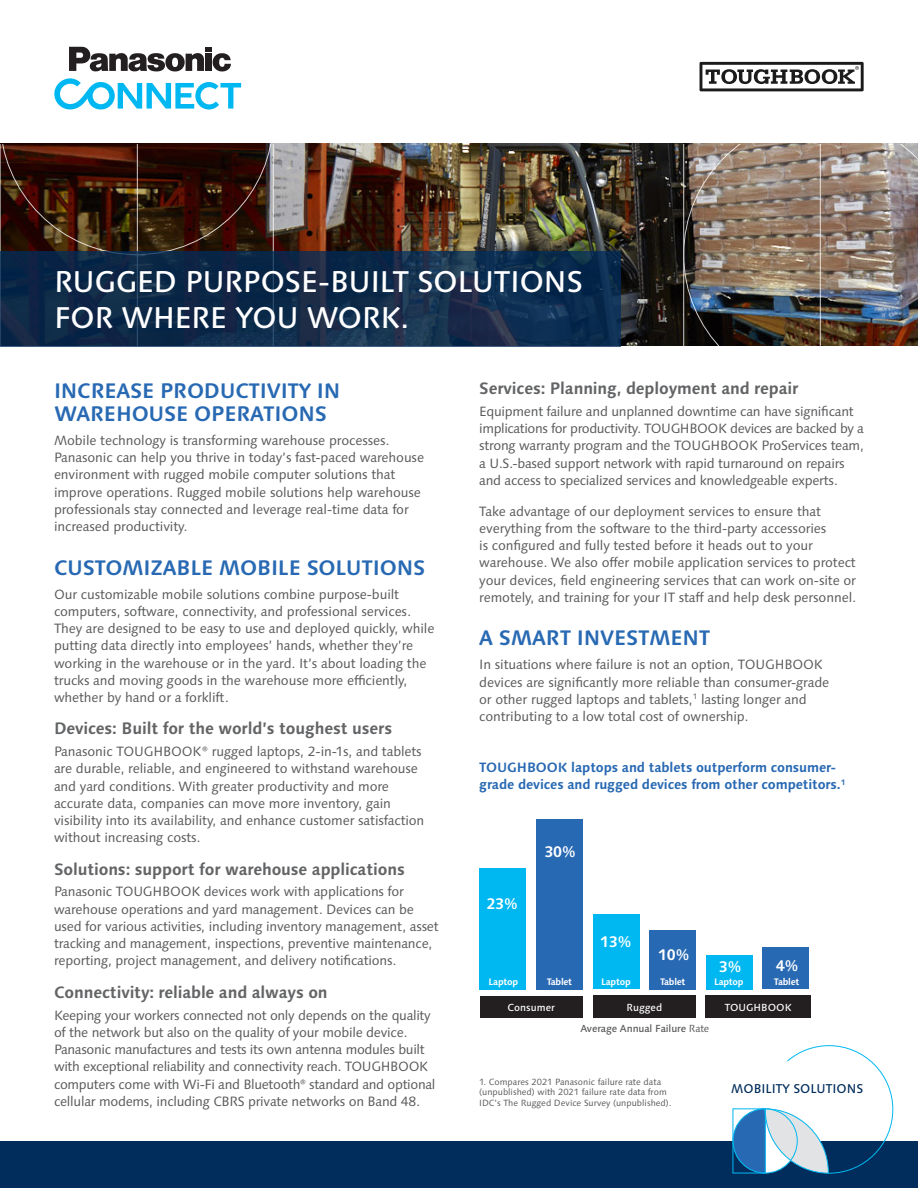
<style>
.page{position:relative;width:918px;height:1188px;background:#fff}
.page>*{position:absolute;margin:0;border:0;box-sizing:border-box;transform-origin:0 0}
.t1{font:500 30px/36px "Syntax Next LT Pro";letter-spacing:-.02em;color:#fff}
.t2{font:700 21px/23.2px "Syntax Next LT Pro";letter-spacing:-.01em;color:#2869b3}
.t3{font:700 16.5px "Syntax Next LT Pro";letter-spacing:-.01em;color:#636466}
.t4{font:700 15.45px "Syntax Next LT Pro";color:#fff}
.t5{font:13.5px/17.2px "Syntax Next LT Pro";letter-spacing:-.01em;color:#58595b}
.t6{font:700 13.5px/17.2px "Syntax Next LT Pro";letter-spacing:-.01em;color:#2869b3}
.t7{font:500 12.75px "Syntax Next LT Pro";color:#002d5c}
.t8{font:500 10.2px "Syntax Next LT Pro";letter-spacing:-.01em;color:#58595b}
.t9{font:500 10.2px "Syntax Next LT Pro";color:#fff}
.t10{font:700 9.45px "Syntax Next LT Pro";letter-spacing:-.03em;color:#fff}
.t11{font:9px/10.5px "Syntax Next LT Pro";color:#58595b}
.s1{font-weight:400}
</style>
<div class="page">
<svg style="left:700px;top:62px;width:164px;height:29px"></svg>
<svg style="left:69px;top:47px;width:162px;height:25px"></svg>
<svg style="left:54px;top:78px;width:187px;height:32px"></svg>
<img style="left:274px;top:144px;width:409px;height:202px">
<svg style="left:0;top:144px;width:274px;height:107px;background:#37190d"></svg>
<img style="left:683px;top:144px;width:235px;height:202px">
<svg style="left:0;top:251px;width:621px;height:95px;background:#102b4a"></svg>
<div style="left:0;top:1142px;width:918px;height:46px;background:#002d5c"></div>
<svg style="left:733px;top:1045px;width:161px;height:129px"></svg>
<div style="left:536px;top:819px;width:47px;height:170px;background:#2869b3"></div>
<div style="left:480px;top:868px;width:46px;height:121px;background:#00b8f1"></div>
<div style="left:593px;top:914px;width:46px;height:75px;background:#00b8f1"></div>
<div style="left:763px;top:948px;width:46px;height:41px;background:#2869b3"></div>
<div style="left:480px;top:996px;width:102px;height:22px;background:#231f20"></div>
<div style="left:650px;top:930px;width:46px;height:59px;background:#2869b3"></div>
<div style="left:706px;top:955px;width:46px;height:34px;background:#00b8f1"></div>
<div style="left:593px;top:996px;width:103px;height:22px;background:#231f20"></div>
<div style="left:706px;top:995px;width:105px;height:23px;background:#231f20"></div>
<h1 class="t1" style="left:54px;top:263px;width:531px">RUGGED PURPOSE-BUILT SOLUTIONS<br>FOR WHERE YOU WORK.</h1>
<h2 class="t2" style="left:54px;top:378px;width:288px">INCREASE PRODUCTIVITY IN<br>WAREHOUSE OPERATIONS</h2>
<p class="t5" style="left:54px;top:431px;width:372px">Mobile technology is transforming warehouse processes.<br>Panasonic can help you thrive in today’s fast-paced warehouse environment with rugged mobile computer solutions that improve operations. Rugged mobile solutions help warehouse professionals stay connected and leverage real-time data for increased productivity.</p>
<h2 class="t2" style="left:54px;top:555px;width:373px">CUSTOMIZABLE MOBILE SOLUTIONS</h2>
<p class="t5" style="left:54px;top:585px;width:382px">Our customizable mobile solutions combine purpose-built computers, software, connectivity, and professional services.<br>They are designed to be easy to use and deployed quickly, while putting data directly into employees’ hands, whether they’re working in the warehouse or in the yard. It’s about loading the trucks and moving goods in the warehouse more efficiently, whether by hand or a forklift.</p>
<p class="t3" style="left:54px;top:718px;width:340px">Devices: Built for the world’s toughest users</p>
<p class="t5" style="left:54px;top:743px;width:372px">Panasonic TOUGHBOOK® rugged laptops, 2-in-1s, and tablets are durable, reliable, and engineered to withstand warehouse and yard conditions. With greater productivity and more accurate data, companies can move more inventory, gain visibility into its availability, and enhance customer satisfaction without increasing costs.</p>
<p class="t3" style="left:54px;top:858px;width:352px">Solutions: support for warehouse applications</p>
<p class="t5" style="left:54px;top:883px;width:386px">Panasonic TOUGHBOOK devices work with applications for warehouse operations and yard management. Devices can be used for various activities, including inventory management, asset tracking and management, inspections, preventive maintenance, reporting, project management, and delivery notifications.</p>
<p class="t3" style="left:54px;top:981px;width:275px">Connectivity: reliable and always on</p>
<p class="t5" style="left:54px;top:1006px;width:383px">Keeping your workers connected not only depends on the quality of the network but also on the quality of your mobile device.<br>Panasonic manufactures and tests its own antenna modules built with exceptional reliability and connectivity reach. TOUGHBOOK computers come with Wi-Fi and Bluetooth® standard and optional cellular modems, including CBRS private networks on Band 48.</p>
<p class="t3" style="left:479px;top:378px;width:321px">Services: Planning, deployment and repair</p>
<p class="t5" style="left:479px;top:403px;width:386px">Equipment failure and unplanned downtime can have significant implications for productivity. TOUGHBOOK devices are backed by a strong warranty program and the TOUGHBOOK ProServices team, a U.S.-based support network with rapid turnaround on repairs and access to specialized services and knowledgeable experts.</p>
<p class="t5" style="left:479px;top:502px;width:378px">Take advantage of our deployment services to ensure that everything from the software to the third-party accessories<br>is configured and fully tested before it heads out to your warehouse. We also offer mobile application services to protect your devices, field engineering services that can work on-site or remotely, and training for your IT staff and help desk personnel.</p>
<h2 class="t2" style="left:479px;top:626px;width:233px">A SMART INVESTMENT</h2>
<p class="t5" style="left:479px;top:656px;width:352px">In situations where failure is not an option, TOUGHBOOK devices are significantly more reliable than consumer-grade or other rugged laptops and tablets,<sup>1</sup> lasting longer and contributing to a low total cost of ownership.</p>
<p class="t6" style="left:479px;top:759px;width:368px">TOUGHBOOK laptops and tablets outperform consumer&shy;grade devices and rugged devices from other competitors.<sup>1</sup></p>
<p class="t4" style="left:486px;top:894px;width:33px">23%</p>
<p class="t4" style="left:544px;top:842px;width:33px">30%</p>
<p class="t4" style="left:600px;top:932px;width:33px">13%</p>
<p class="t4" style="left:658px;top:945px;width:33px">10%</p>
<p class="t4" style="left:719px;top:957px;width:24px">3%</p>
<p class="t4" style="left:776px;top:956px;width:24px">4%</p>
<p class="t10" style="left:489px;top:975px;width:31px">Laptop</p>
<p class="t10" style="left:547px;top:975px;width:27px">Tablet</p>
<p class="t10" style="left:601px;top:975px;width:31px">Laptop</p>
<p class="t9" style="left:627px;top:1001px;width:37px">Rugged</p>
<p class="t9" style="left:725px;top:1001px;width:68px">TOUGHBOOK</p>
<p class="t10" style="left:660px;top:975px;width:27px">Tablet</p>
<p class="t10" style="left:714px;top:975px;width:31px">Laptop</p>
<p class="t10" style="left:774px;top:975px;width:27px">Tablet</p>
<p class="t9" style="left:507px;top:1000px;width:49px">Consumer</p>
<p class="t8" style="left:580px;top:1022px;width:131px">Average Annual Failure <span class="s1">Rate</span></p>
<p class="t11" style="left:479px;top:1076px;width:194px">1. Compares 2021 Panasonic failure rate data (unpublished) with 2021 failure rate data from<br>IDC’s The Rugged Device Survey (unpublished).</p>
<p class="t7" style="left:731px;top:1081px;width:134px">MOBILITY SOLUTIONS</p>
</div>
